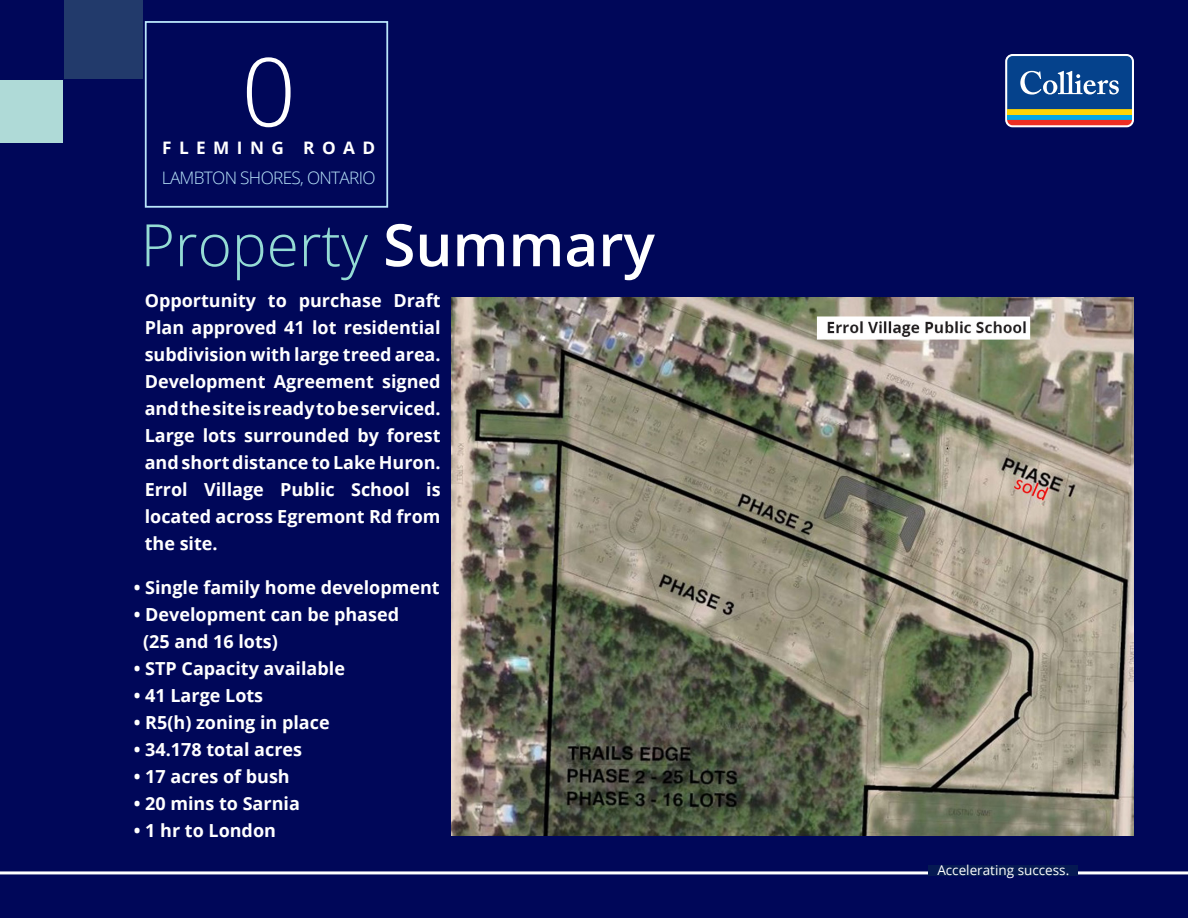
<style>
.page{position:relative;width:1188px;height:918px;background:#000759}
.page>*{position:absolute;margin:0;border:0;box-sizing:border-box;transform-origin:0 0}
.Body_Text_-_White_CMYK{font:300 95.1px "Open Sans";color:#fff}
.t1{font:300 58.5px "Open Sans";color:#94dbd4}
.t2{font:700 18px/27px "Open Sans";color:#fff;text-align:justify}
.Body_Text_-_White_CMYK-2{font:300 17.25px "Open Sans";letter-spacing:-.04em;color:#b9e5fa}
.Body_Text_-_White_CMYK-3{font:700 17.25px "Open Sans";letter-spacing:.43em;color:#fff}
.t3{font:13.5px "Open Sans";color:#fff}
.s1{font-weight:600;color:#fff}
</style>
<div class="page">
<hr style="left:0;top:871px;width:1188px;height:3px;background:#fff">
<div style="left:929px;top:865px;width:149px;height:10px;background:#051952"></div>
<div style="left:64px;top:0;width:79px;height:79px;background:#223a6b"></div>
<div style="left:0;top:80px;width:63px;height:63px;background:#afdad7"></div>
<svg style="left:1005px;top:54px;width:129px;height:73px"></svg>
<div style="left:1007px;top:115px;width:125px;height:5px;background:#00a8e4"></div>
<div style="left:1007px;top:109px;width:125px;height:6px;background:#fed503"></div>
<svg style="left:1007px;top:120px;width:125px;height:5px"></svg>
<svg style="left:1007px;top:56px;width:125px;height:53px;background:#205798"></svg>
<div style="left:145px;top:21px;width:243px;height:187px;border:2px solid #b9e5fa"></div>
<img style="left:451px;top:297px;width:683px;height:538px">
<p class="Body_Text_-_White_CMYK" style="left:242px;top:27px;width:56px">0</p>
<p class="Body_Text_-_White_CMYK-3" style="left:162px;top:135px;width:214px">FLEMING ROAD</p>
<p class="Body_Text_-_White_CMYK-2" style="left:162px;top:166px;width:215px">LAMBTON SHORES, ONTARIO</p>
<p class="t1" style="left:141px;top:205px;width:516px">Property <span class="s1">Summary</span></p>
<p class="t2" style="left:145px;top:287px;width:297px">Opportunity to purchase Draft Plan approved 41 lot residential subdivision with large treed area.<br>Development Agreement signed and the site is ready to be serviced.<br>Large lots surrounded by forest and short distance to Lake Huron.<br>Errol Village Public School is located across Egremont Rd from the site.</p>
<p class="t2" style="left:134px;top:574px;width:307px">• Single family home development</p>
<p class="t2" style="left:134px;top:601px;width:267px">• Development can be phased</p>
<p class="t2" style="left:143px;top:628px;width:136px">(25 and 16 lots)</p>
<p class="t2" style="left:134px;top:655px;width:213px">• STP Capacity available</p>
<p class="t2" style="left:134px;top:682px;width:131px">• 41 Large Lots</p>
<p class="t2" style="left:134px;top:709px;width:197px">• R5(h) zoning in place</p>
<p class="t2" style="left:134px;top:736px;width:170px">• 34.178 total acres</p>
<p class="t2" style="left:134px;top:763px;width:158px">• 17 acres of bush</p>
<p class="t2" style="left:134px;top:790px;width:168px">• 20 mins to Sarnia</p>
<p class="t2" style="left:134px;top:817px;width:144px">• 1 hr to London</p>
<p class="t3" style="left:937px;top:861px;width:133px">Accelerating success.</p>
</div>
